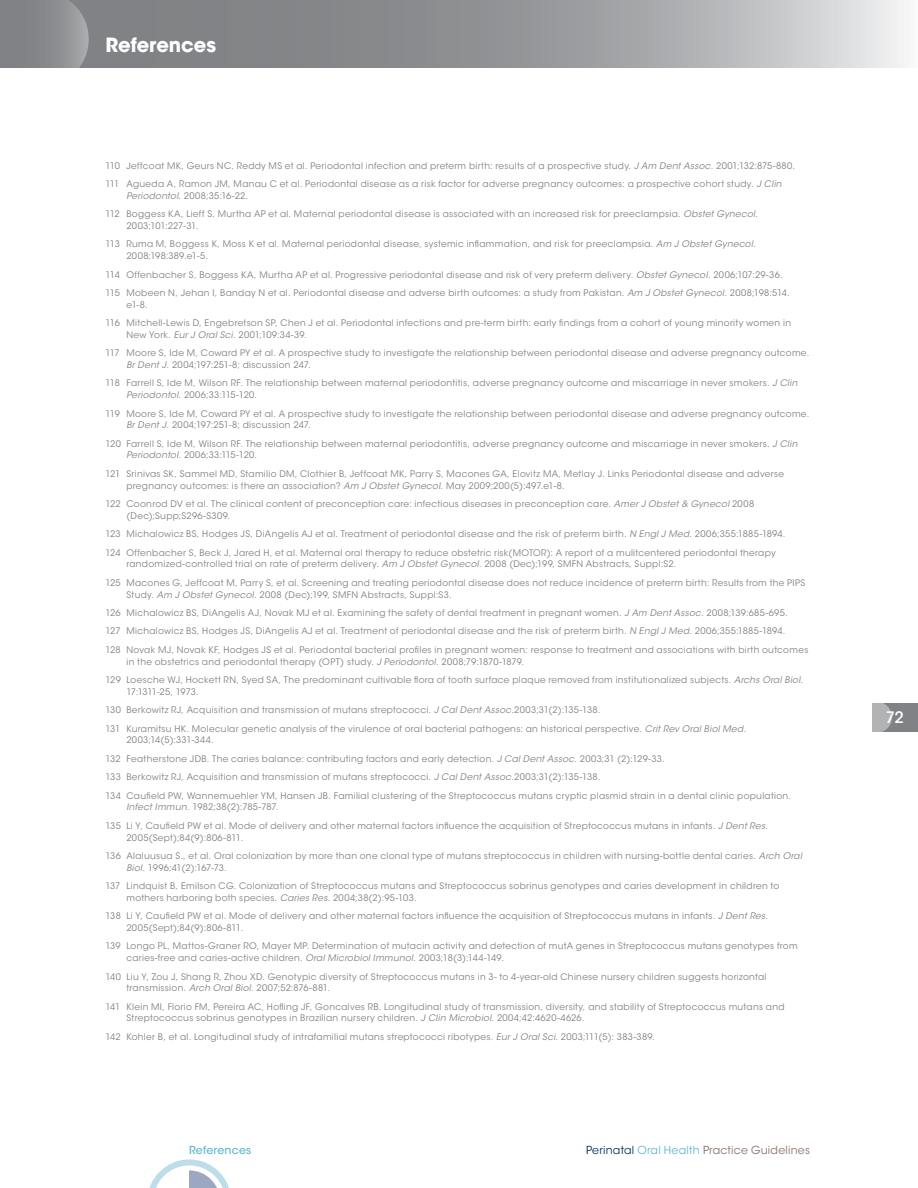
<style>
.page{position:relative;width:918px;height:1188px;background:#fff}
.page>*{position:absolute;margin:0;border:0;box-sizing:border-box;transform-origin:0 0}
.t1{font:700 19.5px "ITC Avant Garde Std";color:#fff}
.t2{font:500 15.75px "ITC Avant Garde Std";color:#fff}
.t3{font:10.95px "ITC Avant Garde Std";letter-spacing:.02em;color:#89736e}
.t4{font:500 10.95px "ITC Avant Garde Std";letter-spacing:.02em;color:#65b8cf}
.t5{font:9px/18.5px "ITC Avant Garde Std";letter-spacing:.035em;color:#808285}
.s1{font-style:italic}
.s2{color:#00355f}
.s3{color:#65b8cf}
</style>
<div class="page">
<div style="left:872px;top:703px;width:46px;height:28px;background:#808285"></div>
<svg style="left:872px;top:703px;width:20px;height:28px"></svg>
<svg style="left:89px;top:0;width:815px;height:68px;background:#9ea0a2"></svg>
<svg style="left:0;top:0;width:89px;height:68px;background:#898b8d"></svg>
<svg style="left:149px;top:1159px;width:80px;height:29px"></svg>
<h1 class="t1" style="left:105px;top:32px;width:112px">References</h1>
<p class="t5" style="left:105px;top:156px;width:691px">110 Jeffcoat MK, Geurs NC, Reddy MS et al. Periodontal infection and preterm birth: results of a prospective study. <span class="s1">J Am Dent Assoc</span>. 2001;132:875-880.<br>111 Agueda A, Ramon JM, Manau C et al. Periodontal disease as a risk factor for adverse pregnancy outcomes: a prospective cohort study. <span class="s1">J Clin</span></p>
<p class="t5" style="left:105px;top:186px;width:654px;text-indent:21px"><span class="s1">Periodontol</span>. 2008;35:16-22.<br>112 Boggess KA, Lieff S, Murtha AP et al. Maternal periodontal disease is associated with an increased risk for preeclampsia. <span class="s1">Obstet Gynecol</span>.</p>
<p class="t5" style="left:105px;top:217px;width:652px;text-indent:21px">2003;101:227-31.<br>113 Ruma M, Boggess K, Moss K et al. Maternal periodontal disease, systemic inflammation, and risk for preeclampsia. <span class="s1">Am J Obstet Gynecol</span>.</p>
<p class="t5" style="left:105px;top:247px;width:686px;text-indent:21px">2008;198:389.e1-5.<br>114 Offenbacher S, Boggess KA, Murtha AP et al. Progressive periodontal disease and risk of very preterm delivery. <span class="s1">Obstet Gynecol</span>. 2006;107:29-36.<br>115 Mobeen N, Jehan I, Banday N et al. Periodontal disease and adverse birth outcomes: a study from Pakistan. <span class="s1">Am J Obstet Gynecol</span>. 2008;198:514.</p>
<p class="t5" style="left:105px;top:295px;width:687px;text-indent:21px">e1-8.<br>116 Mitchell-Lewis D, Engebretson SP, Chen J et al. Periodontal infections and pre-term birth: early findings from a cohort of young minority women in</p>
<p class="t5" style="left:105px;top:325px;width:705px;text-indent:21px">New York. <span class="s1">Eur J Oral Sci</span>. 2001;109:34-39.<br>117 Moore S, Ide M, Coward PY et al. A prospective study to investigate the relationship between periodontal disease and adverse pregnancy outcome.</p>
<p class="t5" style="left:105px;top:356px;width:694px;text-indent:21px"><span class="s1">Br Dent J</span>. 2004;197:251-8; discussion 247.<br>118 Farrell S, Ide M, Wilson RF. The relationship between maternal periodontitis, adverse pregnancy outcome and miscarriage in never smokers. <span class="s1">J Clin</span></p>
<p class="t5" style="left:105px;top:386px;width:705px;text-indent:21px"><span class="s1">Periodontol</span>. 2006;33:115-120.<br>119 Moore S, Ide M, Coward PY et al. A prospective study to investigate the relationship between periodontal disease and adverse pregnancy outcome.</p>
<p class="t5" style="left:105px;top:416px;width:694px;text-indent:21px"><span class="s1">Br Dent J</span>. 2004;197:251-8; discussion 247.<br>120 Farrell S, Ide M, Wilson RF. The relationship between maternal periodontitis, adverse pregnancy outcome and miscarriage in never smokers. <span class="s1">J Clin</span></p>
<p class="t5" style="left:105px;top:446px;width:680px;text-indent:21px"><span class="s1">Periodontol</span>. 2006;33:115-120.<br>121 Srinivas SK, Sammel MD, Stamilio DM, Clothier B, Jeffcoat MK, Parry S, Macones GA, Elovitz MA, Metlay J. Links Periodontal disease and adverse</p>
<p class="t5" style="left:105px;top:476px;width:650px;text-indent:21px">pregnancy outcomes: is there an association? <span class="s1">Am J Obstet Gynecol</span>. May 2009;200(5):497.e1-8.<br>122 Coonrod DV et al. The clinical content of preconception care: infectious diseases in preconception care. <span class="s1">Amer J Obstet &amp; Gynecol</span> 2008</p>
<p class="t5" style="left:105px;top:506px;width:682px;text-indent:21px">(Dec);Supp;S296-S309.<br>123 Michalowicz BS, Hodges JS, DiAngelis AJ et al. Treatment of periodontal disease and the risk of preterm birth. <span class="s1">N Engl J Med</span>. 2006;355:1885-1894.<br>124 Offenbacher S, Beck J, Jared H, et al. Maternal oral therapy to reduce obstetric risk(MOTOR): A report of a mulitcentered periodontal therapy</p>
<p class="t5" style="left:105px;top:555px;width:701px;text-indent:21px">randomized-controlled trial on rate of preterm delivery. <span class="s1">Am J Obstet Gynecol</span>. 2008 (Dec);199, SMFN Abstracts, Suppl:S2.<br>125 Macones G, Jeffcoat M, Parry S, et al. Screening and treating periodontal disease does not reduce incidence of preterm birth: Results from the PIPS</p>
<p class="t5" style="left:105px;top:585px;width:704px;text-indent:21px">Study. <span class="s1">Am J Obstet Gynecol</span>. 2008 (Dec);199, SMFN Abstracts, Suppl:S3.<br>126 Michalowicz BS, DiAngelis AJ, Novak MJ et al. Examining the safety of dental treatment in pregnant women. <span class="s1">J Am Dent Assoc</span>. 2008;139:685-695.<br>127 Michalowicz BS, Hodges JS, DiAngelis AJ et al. Treatment of periodontal disease and the risk of preterm birth. <span class="s1">N Engl J Med</span>. 2006;355:1885-1894.<br>128 Novak MJ, Novak KF, Hodges JS et al. Periodontal bacterial profiles in pregnant women: response to treatment and associations with birth outcomes</p>
<p class="t5" style="left:105px;top:652px;width:699px;text-indent:21px">in the obstetrics and periodontal therapy (OPT) study. <span class="s1">J Periodontol</span>. 2008;79:1870-1879.<br>129 Loesche WJ, Hockett RN, Syed SA, The predominant cultivable flora of tooth surface plaque removed from institutionalized subjects. <span class="s1">Archs Oral Biol</span>.</p>
<p class="t5" style="left:105px;top:682px;width:642px;text-indent:21px">17:1311-25, 1973.<br>130 Berkowitz RJ, Acquisition and transmission of mutans streptococci. <span class="s1">J Cal Dent Assoc</span>.2003;31(2):135-138.<br>131 Kuramitsu HK. Molecular genetic analysis of the virulence of oral bacterial pathogens: an historical perspective. <span class="s1">Crit Rev Oral Biol Med</span>.</p>
<p class="t5" style="left:105px;top:731px;width:687px;text-indent:21px">2003;14(5):331-344.<br>132 Featherstone JDB. The caries balance: contributing factors and early detection. <span class="s1">J Cal Dent Assoc</span>. 2003;31 (2):129-33.<br>133 Berkowitz RJ, Acquisition and transmission of mutans streptococci. <span class="s1">J Cal Dent Assoc</span>.2003;31(2):135-138.<br>134 Caufield PW, Wannemuehler YM, Hansen JB. Familial clustering of the Streptococcus mutans cryptic plasmid strain in a dental clinic population.</p>
<p class="t5" style="left:105px;top:798px;width:664px;text-indent:21px"><span class="s1">Infect Immun</span>. 1982;38(2):785-787.<br>135 Li Y, Caufield PW et al. Mode of delivery and other maternal factors influence the acquisition of Streptococcus mutans in infants. <span class="s1">J Dent Res</span>.</p>
<p class="t5" style="left:105px;top:828px;width:698px;text-indent:21px">2005(Sept);84(9):806-811.<br>136 Alaluusua S., et al. Oral colonization by more than one clonal type of mutans streptococcus in children with nursing-bottle dental caries. <span class="s1">Arch Oral</span></p>
<p class="t5" style="left:105px;top:858px;width:675px;text-indent:21px"><span class="s1">Biol</span>. 1996;41(2):167-73.<br>137 Lindquist B, Emilson CG. Colonization of Streptococcus mutans and Streptococcus sobrinus genotypes and caries development in children to</p>
<p class="t5" style="left:105px;top:888px;width:664px;text-indent:21px">mothers harboring both species. <span class="s1">Caries Res</span>. 2004;38(2):95-103.<br>138 Li Y, Caufield PW et al. Mode of delivery and other maternal factors influence the acquisition of Streptococcus mutans in infants. <span class="s1">J Dent Res</span>.</p>
<p class="t5" style="left:105px;top:919px;width:694px;text-indent:21px">2005(Sept);84(9):806-811.<br>139 Longo PL, Mattos-Graner RO, Mayer MP. Determination of mutacin activity and detection of mutA genes in Streptococcus mutans genotypes from</p>
<p class="t5" style="left:105px;top:949px;width:663px;text-indent:21px">caries-free and caries-active children. <span class="s1">Oral Microbiol Immunol</span>. 2003;18(3):144-149.<br>140 Liu Y, Zou J, Shang R, Zhou XD. Genotypic diversity of Streptococcus mutans in 3- to 4-year-old Chinese nursery children suggests horizontal</p>
<p class="t5" style="left:105px;top:979px;width:681px;text-indent:21px">transmission. <span class="s1">Arch Oral Biol</span>. 2007;52:876-881.<br>141 Klein MI, Florio FM, Pereira AC, Hofling JF, Goncalves RB. Longitudinal study of transmission, diversity, and stability of Streptococcus mutans and</p>
<p class="t5" style="left:105px;top:1009px;width:551px;text-indent:21px">Streptococcus sobrinus genotypes in Brazilian nursery children. <span class="s1">J Clin Microbiol</span>. 2004;42:4620-4626.<br>142 Kohler B, et al. Longitudinal study of intrafamilial mutans streptococci ribotypes. <span class="s1">Eur J Oral Sci</span>. 2003;111(5): 383-389.</p>
<p class="t4" style="left:189px;top:1143px;width:64px">References</p>
<p class="t3" style="left:586px;top:1143px;width:225px"><span class="s2">Perinatal</span> <span class="s3">Oral Health</span> Practice Guidelines</p>
<h2 class="t2" style="left:886px;top:707px;width:20px">72</h2>
</div>
